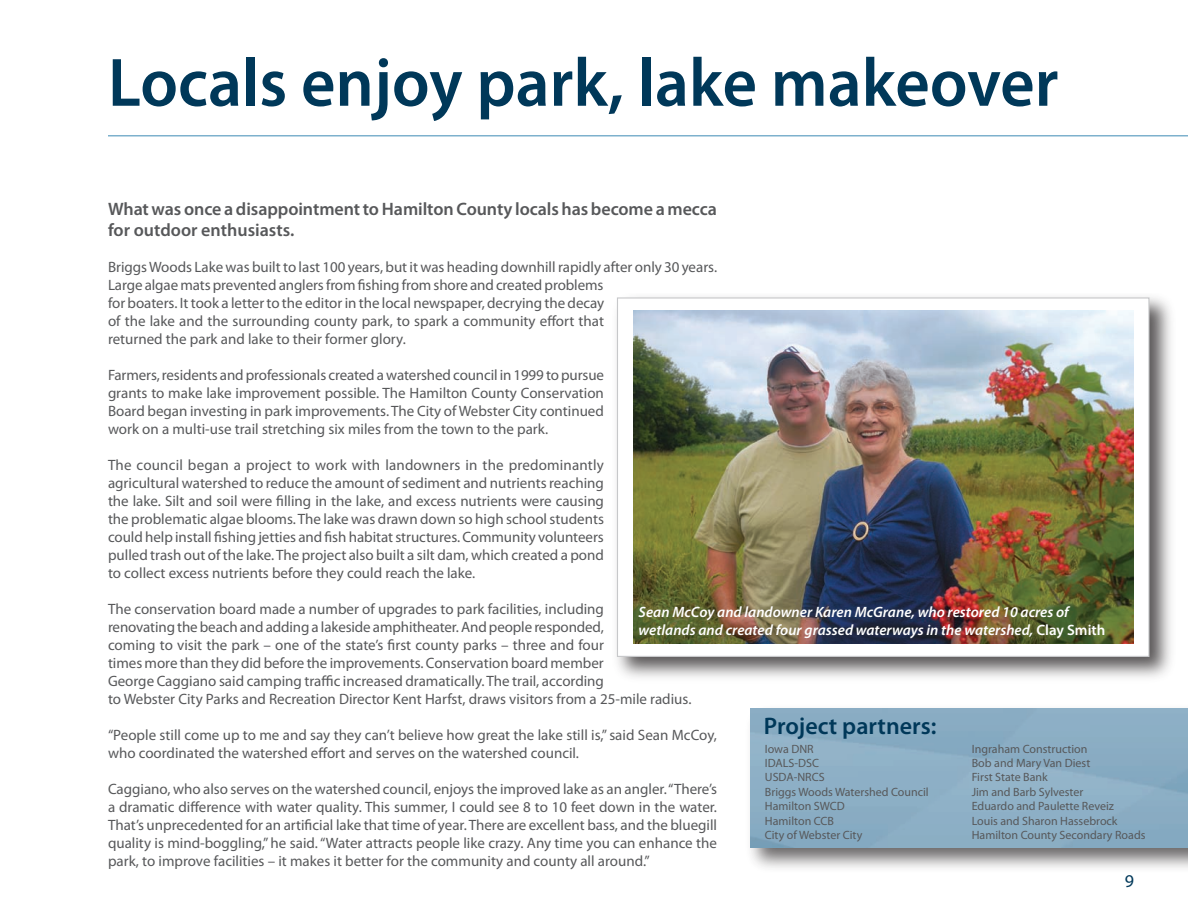
<style>
.page{position:relative;width:1188px;height:918px;background:#fff}
.page>*{position:absolute;margin:0;border:0;box-sizing:border-box;transform-origin:0 0}
.t1{font:600 69px "Myriad Pro";color:#003859}
.t2{font:600 24px "Myriad Pro";color:#003859}
.t3{font:600 18px/21px "Myriad Pro";letter-spacing:-.005em;color:#57585a}
.t4{font:15px/18px "Myriad Pro";color:#57585a}
.t5{font:italic 600 15px/18px "Myriad Pro";color:#fff}
.t6{font:12px/14.4px "Myriad Pro";color:#57585a}
.s1{font-style:normal}
</style>
<div class="page">
<div style="left:746px;top:704px;width:442px;height:169px;background:#231f20;opacity:.75"></div>
<div style="left:750px;top:709px;width:438px;height:139px;background:#8caec5"></div>
<div style="left:612px;top:293px;width:564px;height:391px;background:#231f20;opacity:.75"></div>
<div style="left:617px;top:298px;width:532px;height:358px;background:#fff"></div>
<img style="left:633px;top:311px;width:500px;height:333px">
<hr style="left:108px;top:135px;width:1080px;height:1px;background:#7db1cd">
<h1 class="t1" style="left:108px;top:39px;width:952px">Locals enjoy park, lake makeover</h1>
<p class="t3" style="left:108px;top:198px;width:610px">What was once a disappointment to Hamilton County locals has become a mecca for outdoor enthusiasts.</p>
<p class="t4" style="left:108px;top:258px;width:611px">Briggs Woods Lake was built to last 1 00 years, but it was heading downhill rapidly after only 30 years.<br>Large algae mats prevented anglers from fishing from shore and created problems<br>for boaters. It took a letter to the editor in the local newspaper, decrying the decay<br>of the lake and the surrounding county park, to spark a community effort that<br>returned the park and lake to their former glory.</p>
<p class="t4" style="left:108px;top:366px;width:498px;text-align:justify">Farmers, residents and professionals created a watershed council in 1 999 to pursue grants to make lake improvement possible. The Hamilton County Conservation Board began investing in park improvements. The City of Webster City continued work on a multi-use trail stretching six miles from the town to the park.</p>
<p class="t4" style="left:108px;top:456px;width:498px;text-align:justify">The council began a project to work with landowners in the predominantly agricultural watershed to reduce the amount of sediment and nutrients reaching the lake. Silt and soil were filling in the lake, and excess nutrients were causing the problematic algae blooms. The lake was drawn down so high school students could help install fishing jetties and fish habitat structures. Community volunteers pulled trash out of the lake. The project also built a silt dam, which created a pond to collect excess nutrients before they could reach the lake.</p>
<p class="t4" style="left:108px;top:600px;width:585px">The conservation board made a number of upgrades to park facilities, including<br>renovating the beach and adding a lakeside amphitheater. And people responded,<br>coming to visit the park – one of the state’s first county parks – three and four<br>times more than they did before the improvements. Conservation board member<br>George Caggiano said camping traffic increased dramatically. The trail, according<br>to Webster City Parks and Recreation Director Kent Harfst, draws visitors from a 25-mile radius.</p>
<p class="t4" style="left:108px;top:726px;width:610px">“People still come up to me and say they can’t believe how great the lake still is,” said Sean McCoy, who coordinated the watershed effort and serves on the watershed council.</p>
<p class="t4" style="left:108px;top:780px;width:611px;text-align:justify">Caggiano, who also serves on the watershed council, enjoys the improved lake as an angler. “There’s a dramatic difference with water quality. This summer, I could see 8 to 1 0 feet down in the water.<br>That’s unprecedented for an artificial lake that time of year. There are excellent bass, and the bluegill quality is mind-boggling,” he said. “Water attracts people like crazy. Any time you can enhance the park, to improve facilities – it makes it better for the community and county all around.”</p>
<p class="t5" style="left:639px;top:602px;width:468px">Sean McCoy and landowner Karen McGrane, who restored 10 acres of wetlands and created four grassed waterways in the watershed, <span class="s1">Clay Smith</span></p>
<h2 class="t2" style="left:764px;top:711px;width:174px">Project partners:</h2>
<p class="t6" style="left:765px;top:741px;width:165px">Iowa DNR<br>IDALS-DSC<br>USDA-NRCS<br>Briggs Woods Watershed Council<br>Hamilton SWCD<br>Hamilton CCB<br>City of Webster City</p>
<p class="t6" style="left:972px;top:741px;width:175px">Ingraham Construction<br>Bob and Mary Van Diest<br>First State Bank<br>Jim and Barb Sylvester<br>Eduardo and Paulette Reveiz<br>Louis and Sharon Hassebrock<br>Hamilton County Secondary Roads</p>
</div>
